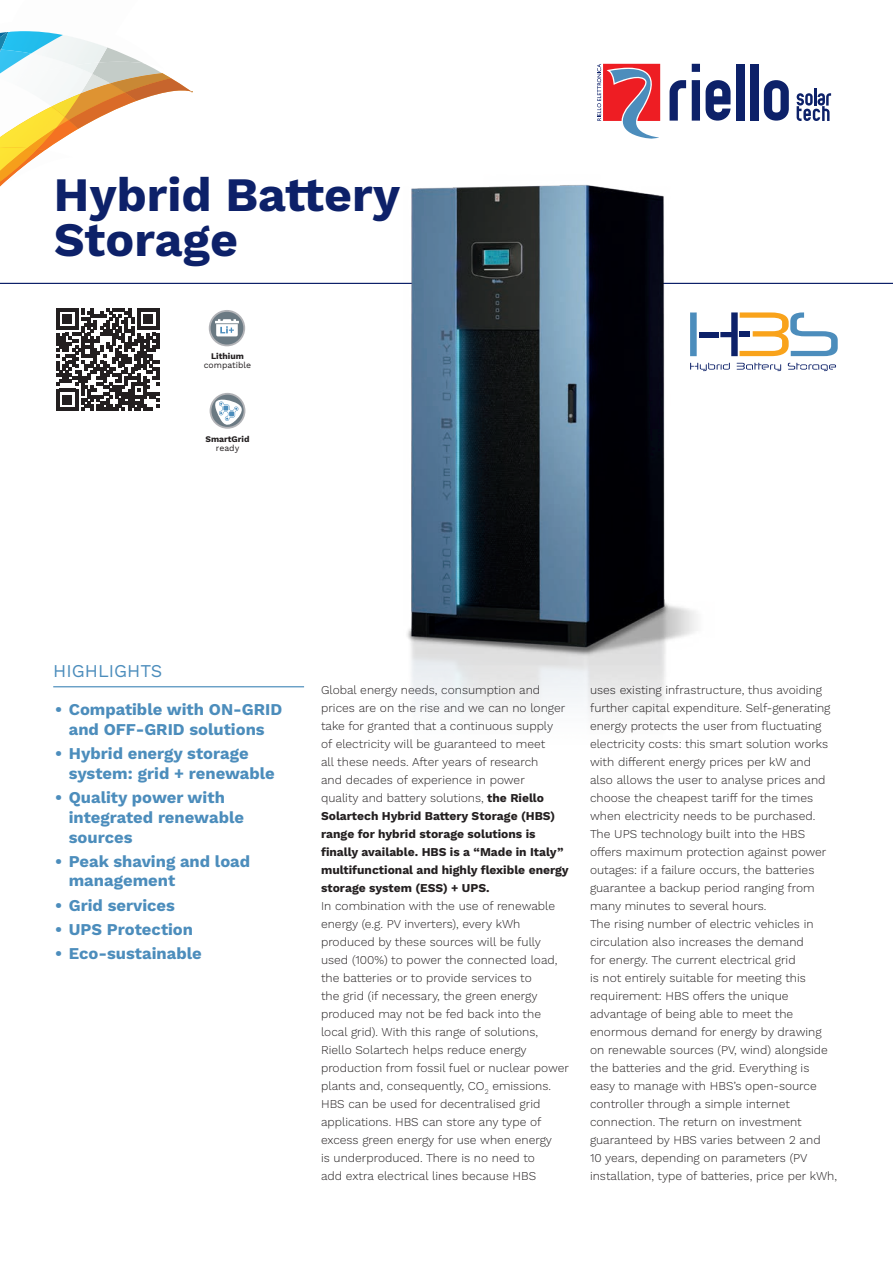
<style>
.page{position:relative;width:893px;height:1263px;background:#fff}
.page>*{position:absolute;margin:0;border:0;box-sizing:border-box;transform-origin:0 0}
.t1{font:700 48px/45px "Work Sans";color:#0d2169}
.t2{font:18px "Work Sans";color:#4c8dbc}
.t3{font:700 16.5px/19.8px "Work Sans";color:#4c8dbc}
.t4{font:300 12px/18px "Work Sans";color:#231f20}
.t5{font:700 8.7px "Work Sans";color:#231f20}
.t6{font:8.7px "Work Sans";color:#231f20}
.s1{font-weight:700}
</style>
<div class="page">
<svg style="left:0;top:282px;width:192px;height:82px"></svg>
<svg style="left:45px;top:66px;width:148px;height:84px"></svg>
<img style="left:0;top:149px;width:45px;height:37px">
<img style="left:0;top:37px;width:1px;height:13px">
<img style="left:107px;top:63px;width:57px;height:6px">
<img style="left:107px;top:47px;width:36px;height:16px">
<img style="left:0;top:106px;width:65px;height:42px">
<img style="left:45px;top:74px;width:47px;height:32px">
<img style="left:51px;top:94px;width:29px;height:23px">
<img style="left:27px;top:128px;width:29px;height:21px">
<img style="left:73px;top:66px;width:26px;height:8px">
<img style="left:0;top:148px;width:37px;height:34px">
<img style="left:0;top:66px;width:73px;height:16px">
<img style="left:0;top:50px;width:31px;height:23px">
<img style="left:31px;top:35px;width:76px;height:31px">
<img style="left:1px;top:31px;width:62px;height:22px">
<hr style="left:53px;top:686px;width:251px;height:1px;background:#4c8dbc">
<hr style="left:0;top:283px;width:893px;height:1px;background:#0d2169">
<img style="left:346px;top:106px;width:368px;height:608px">
<svg style="left:209px;top:310px;width:36px;height:36px"></svg>
<div style="left:211px;top:312px;width:32px;height:32px;background:#6b7a83;border-radius:50%"></div>
<svg style="left:215px;top:319px;width:24px;height:17px"></svg>
<svg style="left:210px;top:393px;width:35px;height:36px"></svg>
<div style="left:211px;top:395px;width:33px;height:32px;background:#6b7a83;border-radius:50%"></div>
<svg style="left:213px;top:397px;width:30px;height:29px"></svg>
<svg style="left:56px;top:308px;width:103px;height:103px"></svg>
<div style="left:699px;top:332px;width:19px;height:5px;background:#0d2169"></div>
<svg style="left:690px;top:312px;width:7px;height:44px"></svg>
<svg style="left:720px;top:312px;width:118px;height:44px"></svg>
<svg style="left:690px;top:363px;width:146px;height:8px"></svg>
<svg style="left:670px;top:80px;width:16px;height:41px"></svg>
<svg style="left:692px;top:64px;width:8px;height:57px"></svg>
<svg style="left:706px;top:80px;width:24px;height:41px"></svg>
<div style="left:736px;top:64px;width:8px;height:57px;background:#0d2169"></div>
<div style="left:750px;top:64px;width:8px;height:57px;background:#0d2169"></div>
<svg style="left:764px;top:80px;width:25px;height:41px"></svg>
<svg style="left:597px;top:63px;width:67px;height:78px"></svg>
<svg style="left:797px;top:88px;width:34px;height:33px"></svg>
<h1 class="t1" style="left:54px;top:174px;width:348px">Hybrid Battery<br>Storage</h1>
<p class="t5" style="left:211px;top:351px;width:34px">Lithium</p>
<p class="t6" style="left:204px;top:360px;width:49px">compatible</p>
<p class="t5" style="left:206px;top:434px;width:45px">SmartGrid</p>
<p class="t6" style="left:216px;top:443px;width:25px">ready</p>
<h2 class="t2" style="left:53px;top:660px;width:110px">HIGHLIGHTS</h2>
<h3 class="t3" style="left:55px;top:701px;width:229px;text-align:center">• Compatible with ON-GRID and OFF-GRID solutions</h3>
<h3 class="t3" style="left:69px;top:744px;width:208px;text-indent:-13px">• Hybrid energy storage system: grid + renewable</h3>
<h3 class="t3" style="left:69px;top:788px;width:177px;text-indent:-13px">• Quality power with integrated renewable sources</h3>
<h3 class="t3" style="left:69px;top:852px;width:183px;text-indent:-13px">• Peak shaving and load management</h3>
<h3 class="t3" style="left:55px;top:896px;width:121px">• Grid services</h3>
<h3 class="t3" style="left:55px;top:920px;width:139px">• UPS Protection</h3>
<h3 class="t3" style="left:55px;top:944px;width:148px">• Eco-sustainable</h3>
<p class="t4" style="left:321px;top:681px;width:249px">Global energy needs, consumption and prices are on the rise and we can no longer take for granted that a continuous supply<br>of electricity will be guaranteed to meet<br>all these needs. After years of research<br>and decades of experience in power<br>quality and battery solutions, <span class="s1">the Riello Solartech Hybrid Battery Storage (HBS) range for hybrid storage solutions is finally available. HBS is a “Made in Italy” multifunctional and highly flexible energy storage system (ESS) + UPS.</span></p>
<p class="t4" style="left:321px;top:897px;width:249px">In combination with the use of renewable energy (e.g. PV inverters), every kWh produced by these sources will be fully used (100%) to power the connected load, the batteries or to provide services to<br>the grid (if necessary, the green energy produced may not be fed back into the local grid). With this range of solutions, Riello Solartech helps reduce energy production from fossil fuel or nuclear power plants and, consequently, CO<sub>2</sub> emissions.<br>HBS can be used for decentralised grid applications. HBS can store any type of excess green energy for use when energy<br>is underproduced. There is no need to<br>add extra electrical lines because HBS</p>
<p class="t4" style="left:590px;top:681px;width:249px">uses existing infrastructure, thus avoiding further capital expenditure. Self-generating energy protects the user from fluctuating electricity costs: this smart solution works with different energy prices per kW and<br>also allows the user to analyse prices and choose the cheapest tariff for the times when electricity needs to be purchased.<br>The UPS technology built into the HBS offers maximum protection against power outages: if a failure occurs, the batteries guarantee a backup period ranging from many minutes to several hours.<br>The rising number of electric vehicles in circulation also increases the demand<br>for energy. The current electrical grid<br>is not entirely suitable for meeting this requirement: HBS offers the unique advantage of being able to meet the enormous demand for energy by drawing on renewable sources (PV, wind) alongside the batteries and the grid. Everything is easy to manage with HBS’s open-source controller through a simple internet connection. The return on investment guaranteed by HBS varies between 2 and<br>10 years, depending on parameters (PV installation, type of batteries, price per kWh,</p>
</div>
